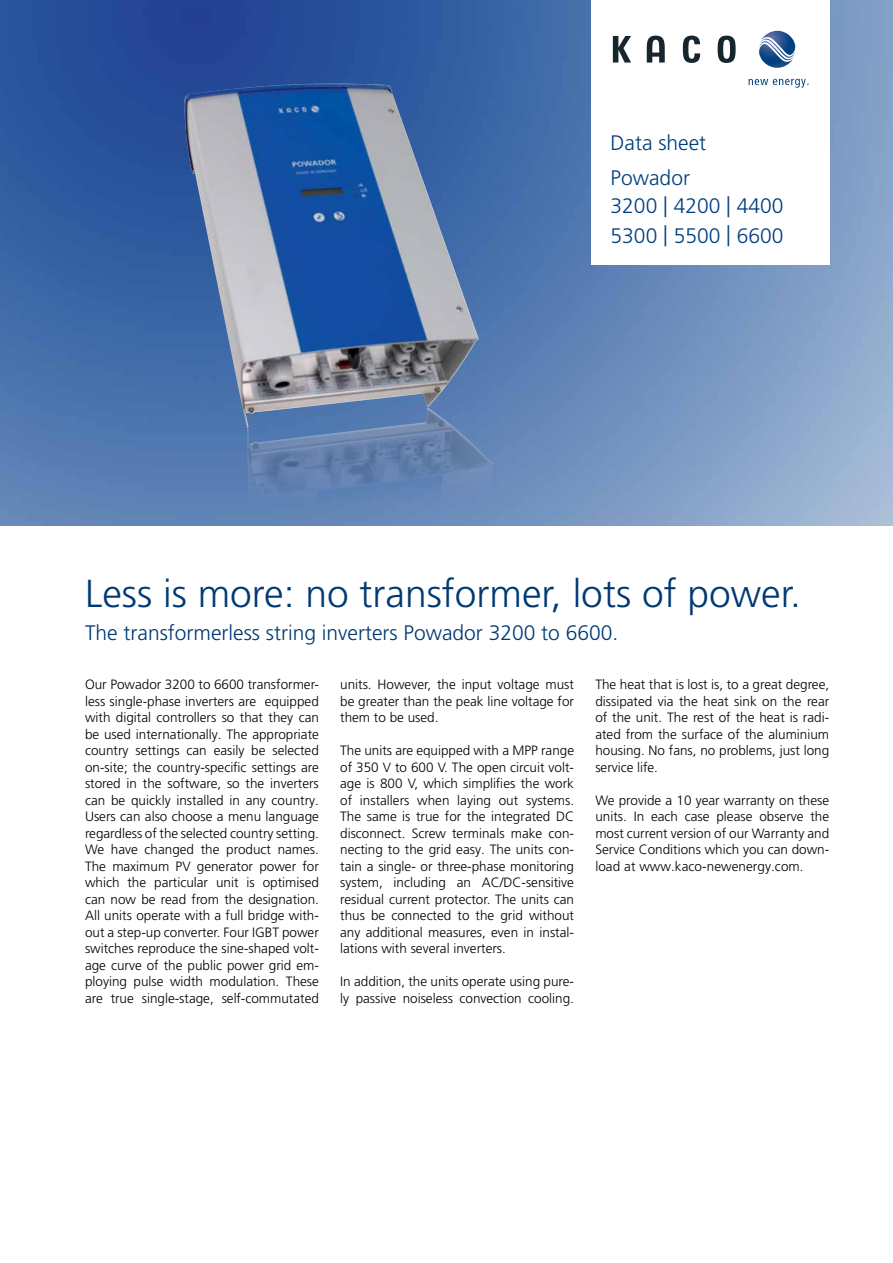
<style>
.page{position:relative;width:893px;height:1263px;background:#fff}
.page>*{position:absolute;margin:0;border:0;box-sizing:border-box;transform-origin:0 0}
.t1{font:300 39px "Frutiger LT Pro";color:#003974}
.t2{font:300 21px "Frutiger LT Pro";color:#003974}
.t3{font:300 21px/29.1px "Frutiger LT Pro";color:#003e7e}
.t4{font:300 13.5px/16.5px "Frutiger LT Pro";color:#000;text-align:justify}
</style>
<div class="page">
<img style="left:0;top:0;width:893px;height:526px">
<img style="left:185px;top:84px;width:294px;height:344px">
<img style="left:247px;top:408px;width:246px;height:118px">
<div style="left:591px;top:0;width:238px;height:264px;background:#fff"></div>
<svg style="left:613px;top:36px;width:123px;height:27px"></svg>
<svg style="left:759px;top:31px;width:36px;height:37px"></svg>
<svg style="left:749px;top:79px;width:59px;height:9px"></svg>
<h2 class="t3" style="left:611px;top:129px;width:97px">Data sheet</h2>
<h2 class="t3" style="left:611px;top:163px;width:174px">Powador<br>3200 | 4200 | 4400<br>5300 | 5500 | 6600</h2>
<h1 class="t1" style="left:85px;top:571px;width:717px">Less is more: no transformer, lots of power.</h1>
<h2 class="t2" style="left:85px;top:620px;width:535px">The transformerless string inverters Powador 3200 to 6600.</h2>
<p class="t4" style="left:85px;top:676px;width:235px">Our Powador 3200 to 6600 transformer&shy;less single-phase inverters are equipped with digital controllers so that they can be used internationally. The appropriate country settings can easily be selected on-site; the country-specific settings are stored in the software, so the inverters can be quickly installed in any country.<br>Users can also choose a menu language regardless of the selected country setting.<br>We have changed the product names.<br>The maximum PV generator power for which the particular unit is optimised can now be read from the designation.<br>All units operate with a full bridge with&shy;out a step-up converter. Four IGBT power switches reproduce the sine-shaped volt&shy;age curve of the public power grid em&shy;ploying pulse width modulation. These are true single-stage, self-commutated</p>
<p class="t4" style="left:340px;top:676px;width:235px">units. However, the input voltage must be greater than the peak line voltage for them to be used.</p>
<p class="t4" style="left:340px;top:742px;width:235px">The units are equipped with a MPP range of 350 V to 600 V. The open circuit volt&shy;age is 800 V, which simplifies the work of installers when laying out systems.<br>The same is true for the integrated DC disconnect. Screw terminals make con&shy;necting to the grid easy. The units con&shy;tain a single- or three-phase monitoring system, including an AC/DC-sensitive residual current protector. The units can thus be connected to the grid without any additional measures, even in instal&shy;lations with several inverters.</p>
<p class="t4" style="left:340px;top:973px;width:235px">In addition, the units operate using pure&shy;ly passive noiseless convection cooling.</p>
<p class="t4" style="left:595px;top:676px;width:235px">The heat that is lost is, to a great degree, dissipated via the heat sink on the rear of the unit. The rest of the heat is radi&shy;ated from the surface of the aluminium housing. No fans, no problems, just long service life.</p>
<p class="t4" style="left:595px;top:792px;width:235px">We provide a 10 year warranty on these units. In each case please observe the most current version of our Warranty and Service Conditions which you can down&shy;load at www.kaco-newenergy.com.</p>
</div>
